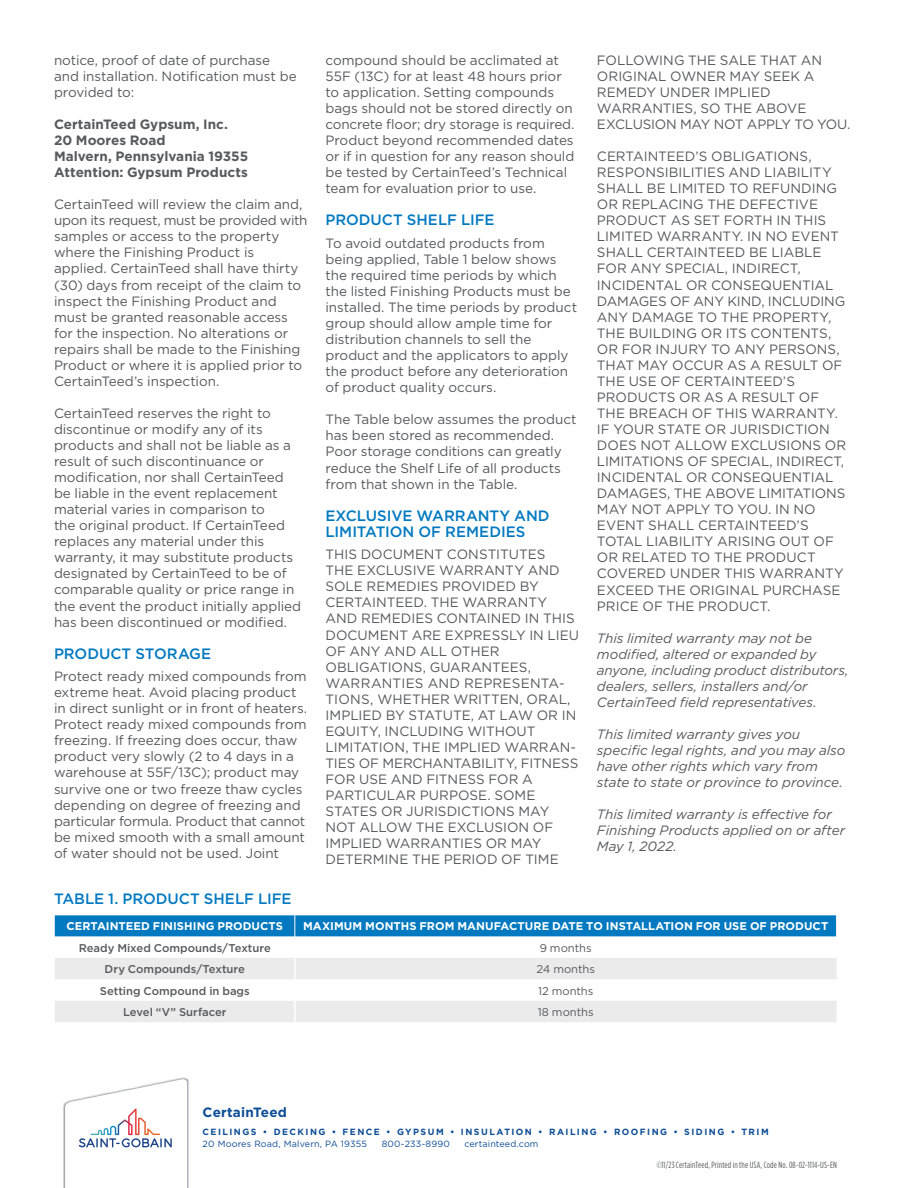
<style>
.page{position:relative;width:918px;height:1188px;background:#fff}
.page>*{position:absolute;margin:0;border:0;box-sizing:border-box;transform-origin:0 0}
.t1{font:500 15px/16px "Gotham";color:#0079c1}
.t2{font:13.5px/16px "Gotham";letter-spacing:-.005em;color:#58595b}
.t3{font:italic 13.5px/16px "Gotham";letter-spacing:-.01em;color:#58595b}
.t4{font:700 13.5px/16px "Gotham";color:#58595b}
.t5{font:700 13.5px "Gotham";letter-spacing:.015em;color:#0e4e96}
.t6{font:700 11.25px "Gotham";letter-spacing:.005em;color:#fff}
.t7{font:500 11.25px "Gotham";color:#58595b}
.t8{font:11.25px "Gotham";color:#58595b}
.t9{font:700 9px "Gotham";letter-spacing:.165em;color:#0e4e96}
.t10{font:9px "Gotham Condensed";letter-spacing:.02em;color:#58595b}
.t11{font:9px "Gotham";letter-spacing:.02em;color:#0e4e96}
</style>
<div class="page">
<img style="left:63px;top:1077px;width:126px;height:111px">
<svg style="left:65px;top:1078px;width:122px;height:110px"></svg>
<svg style="left:55px;top:958px;width:782px;height:64px;fill:#ebebec"></svg>
<div style="left:55px;top:915px;width:782px;height:21px;background:#0079c1"></div>
<hr style="left:294px;top:958px;width:2px;height:21px;background:#fff">
<hr style="left:294px;top:979px;width:2px;height:22px;background:#fff">
<hr style="left:294px;top:1001px;width:2px;height:21px;background:#fff">
<p class="t2" style="left:54px;top:52px;width:244px">notice, proof of date of purchase and installation. Notification must be provided to:</p>
<p class="t4" style="left:54px;top:116px;width:196px">CertainTeed Gypsum, Inc.<br>20 Moores Road<br>Malvern, Pennsylvania 19355<br>Attention: Gypsum Products</p>
<p class="t2" style="left:54px;top:196px;width:255px">CertainTeed will review the claim and, upon its request, must be provided with samples or access to the property where the Finishing Product is applied. CertainTeed shall have thirty (30) days from receipt of the claim to inspect the Finishing Product and must be granted reasonable access for the inspection. No alterations or repairs shall be made to the Finishing Product or where it is applied prior to CertainTeed’s inspection.</p>
<p class="t2" style="left:54px;top:405px;width:249px">CertainTeed reserves the right to discontinue or modify any of its products and shall not be liable as a result of such discontinuance or modification, nor shall CertainTeed be liable in the event replacement material varies in comparison to<br>the original product. If CertainTeed replaces any material under this warranty, it may substitute products designated by CertainTeed to be of comparable quality or price range in the event the product initially applied has been discontinued or modified.</p>
<p class="t1" style="left:54px;top:645px;width:159px">PRODUCT STORAGE</p>
<p class="t2" style="left:54px;top:668px;width:255px">Protect ready mixed compounds from extreme heat. Avoid placing product in direct sunlight or in front of heaters.<br>Protect ready mixed compounds from freezing. If freezing does occur, thaw product very slowly (2 to 4 days in a warehouse at 55F/13C); product may survive one or two freeze thaw cycles depending on degree of freezing and particular formula. Product that cannot be mixed smooth with a small amount of water should not be used. Joint</p>
<p class="t1" style="left:54px;top:890px;width:239px">TABLE 1. PRODUCT SHELF LIFE</p>
<p class="t2" style="left:325px;top:52px;width:251px">compound should be acclimated at 55F (13C) for at least 48 hours prior to application. Setting compounds bags should not be stored directly on concrete floor; dry storage is required.<br>Product beyond recommended dates or if in question for any reason should be tested by CertainTeed’s Technical team for evaluation prior to use.</p>
<p class="t1" style="left:326px;top:212px;width:171px">PRODUCT SHELF LIFE</p>
<p class="t2" style="left:326px;top:235px;width:253px">To avoid outdated products from being applied, Table 1 below shows the required time periods by which the listed Finishing Products must be installed. The time periods by product group should allow ample time for distribution channels to sell the product and the applicators to apply the product before any deterioration of product quality occurs.</p>
<p class="t2" style="left:326px;top:411px;width:253px">The Table below assumes the product has been stored as recommended.<br>Poor storage conditions can greatly reduce the Shelf Life of all products from that shown in the Table.</p>
<p class="t1" style="left:326px;top:507px;width:226px">EXCLUSIVE WARRANTY AND<br>LIMITATION OF REMEDIES</p>
<p class="t2" style="left:326px;top:546px;width:255px">THIS DOCUMENT CONSTITUTES<br>THE EXCLUSIVE WARRANTY AND<br>SOLE REMEDIES PROVIDED BY<br>CERTAINTEED. THE WARRANTY<br>AND REMEDIES CONTAINED IN THIS<br>DOCUMENT ARE EXPRESSLY IN LIEU<br>OF ANY AND ALL OTHER<br>OBLIGATIONS, GUARANTEES,<br>WARRANTIES AND REPRESENTA-<br>TIONS, WHETHER WRITTEN, ORAL,<br>IMPLIED BY STATUTE, AT LAW OR IN<br>EQUITY, INCLUDING WITHOUT<br>LIMITATION, THE IMPLIED WARRAN-<br>TIES OF MERCHANTABILITY, FITNESS<br>FOR USE AND FITNESS FOR A<br>PARTICULAR PURPOSE. SOME<br>STATES OR JURISDICTIONS MAY<br>NOT ALLOW THE EXCLUSION OF<br>IMPLIED WARRANTIES OR MAY<br>DETERMINE THE PERIOD OF TIME</p>
<p class="t2" style="left:597px;top:52px;width:255px">FOLLOWING THE SALE THAT AN<br>ORIGINAL OWNER MAY SEEK A<br>REMEDY UNDER IMPLIED<br>WARRANTIES, SO THE ABOVE<br>EXCLUSION MAY NOT APPLY TO YOU.</p>
<p class="t2" style="left:597px;top:148px;width:251px">CERTAINTEED’S OBLIGATIONS,<br>RESPONSIBILITIES AND LIABILITY<br>SHALL BE LIMITED TO REFUNDING<br>OR REPLACING THE DEFECTIVE<br>PRODUCT AS SET FORTH IN THIS<br>LIMITED WARRANTY. IN NO EVENT<br>SHALL CERTAINTEED BE LIABLE<br>FOR ANY SPECIAL, INDIRECT,<br>INCIDENTAL OR CONSEQUENTIAL<br>DAMAGES OF ANY KIND, INCLUDING<br>ANY DAMAGE TO THE PROPERTY,<br>THE BUILDING OR ITS CONTENTS,<br>OR FOR INJURY TO ANY PERSONS,<br>THAT MAY OCCUR AS A RESULT OF<br>THE USE OF CERTAINTEED’S<br>PRODUCTS OR AS A RESULT OF<br>THE BREACH OF THIS WARRANTY.<br>IF YOUR STATE OR JURISDICTION<br>DOES NOT ALLOW EXCLUSIONS OR<br>LIMITATIONS OF SPECIAL, INDIRECT,<br>INCIDENTAL OR CONSEQUENTIAL<br>DAMAGES, THE ABOVE LIMITATIONS<br>MAY NOT APPLY TO YOU. IN NO<br>EVENT SHALL CERTAINTEED’S<br>TOTAL LIABILITY ARISING OUT OF<br>OR RELATED TO THE PRODUCT<br>COVERED UNDER THIS WARRANTY<br>EXCEED THE ORIGINAL PURCHASE<br>PRICE OF THE PRODUCT.</p>
<p class="t3" style="left:597px;top:630px;width:253px">This limited warranty may not be modified, altered or expanded by anyone, including product distributors, dealers, sellers, installers and/or CertainTeed field representatives.</p>
<p class="t3" style="left:597px;top:726px;width:250px">This limited warranty gives you specific legal rights, and you may also have other rights which vary from state to state or province to province.</p>
<p class="t3" style="left:597px;top:806px;width:250px">This limited warranty is effective for<br>Finishing Products applied on or after<br>May 1, 2022.</p>
<p class="t6" style="left:67px;top:919px;width:218px">CERTAINTEED FINISHING PRODUCTS</p>
<p class="t6" style="left:303px;top:919px;width:527px">MAXIMUM MONTHS FROM MANUFACTURE DATE TO INSTALLATION FOR USE OF PRODUCT</p>
<p class="t7" style="left:79px;top:941px;width:194px">Ready Mixed Compounds/Texture</p>
<p class="t8" style="left:540px;top:941px;width:53px">9 months</p>
<p class="t7" style="left:105px;top:962px;width:142px">Dry Compounds/Texture</p>
<p class="t8" style="left:536px;top:962px;width:60px">24 months</p>
<p class="t7" style="left:100px;top:983px;width:152px">Setting Compound in bags</p>
<p class="t8" style="left:538px;top:984px;width:57px">12 months</p>
<p class="t7" style="left:123px;top:1005px;width:105px">Level “V” Surfacer</p>
<p class="t8" style="left:538px;top:1005px;width:57px">18 months</p>
<p class="t5" style="left:203px;top:1104px;width:86px">CertainTeed</p>
<p class="t11" style="left:203px;top:1138px;width:166px">20 Moores Road, Malvern, PA 19355</p>
<p class="t11" style="left:382px;top:1138px;width:69px">800-233-8990</p>
<p class="t11" style="left:464px;top:1138px;width:76px">certainteed.com</p>
<p class="t9" style="left:203px;top:1126px;width:568px">CEILINGS • DECKING • FENCE • GYPSUM • INSULATION • RAILING • ROOFING • SIDING • TRIM</p>
<p class="t10" style="left:657px;top:1160px;width:182px">©11/23 CertainTeed, Printed in the USA, Code No. 08-02-1114-US-EN</p>
</div>
